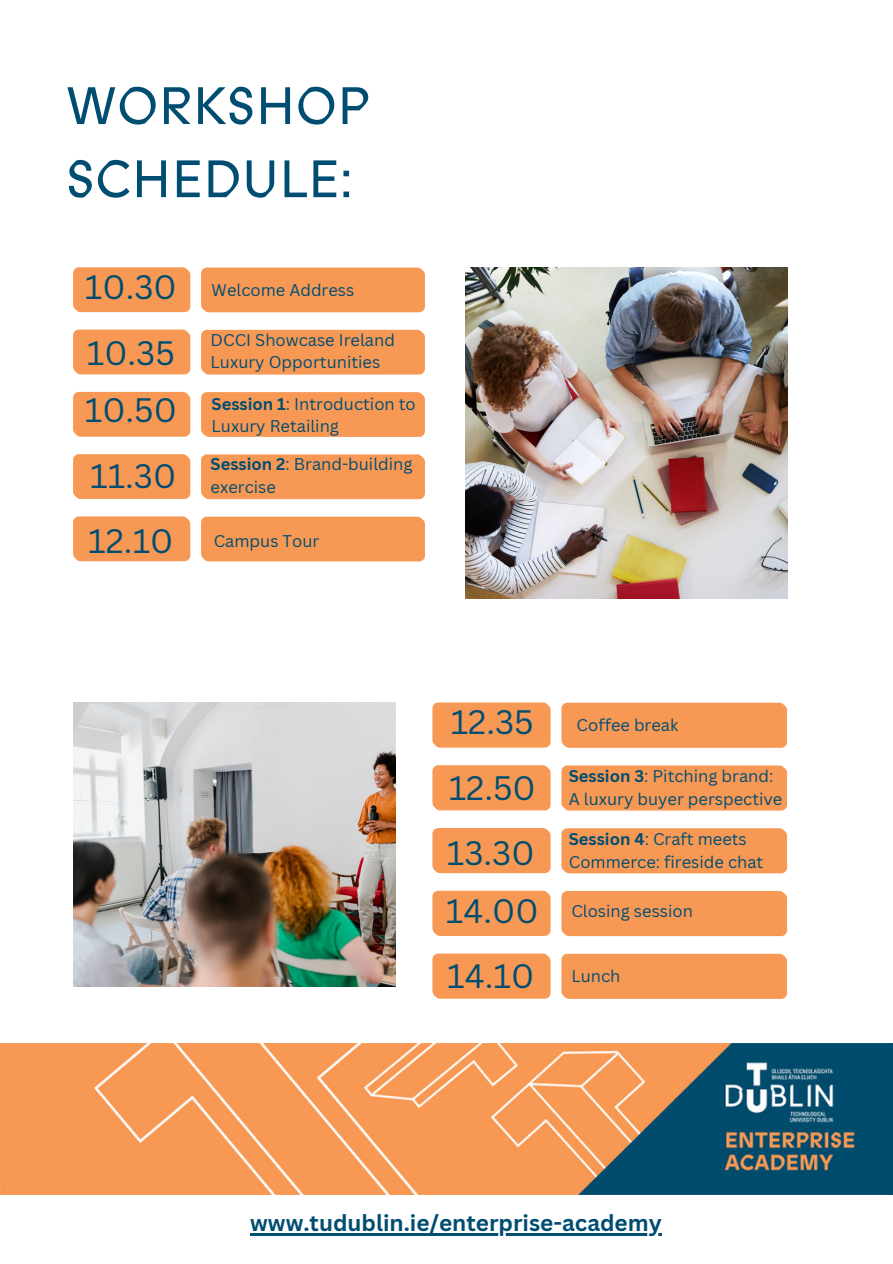
<style>
.page{position:relative;width:893px;height:1264px;background:#fff}
.page>*{position:absolute;margin:0;border:0;box-sizing:border-box;transform-origin:0 0}
.t1{font:52.5px/73.2px "Prophet";color:#004d72}
.t2{font:33px/65.4px "Canva Sans";color:#004d72}
.t3{font:700 22.5px "Canva Sans";color:#004d72}
.t4{font:16.5px/22.5px "Canva Sans";color:#004d72}
.s1{font-weight:700}
</style>
<div class="page">
<div style="left:201px;top:267px;width:222px;height:43px;background:#f79854;border-radius:6px"></div>
<div style="left:203px;top:269px;width:222px;height:43px;background:#f79854;border-radius:6px"></div>
<div style="left:73px;top:267px;width:117px;height:45px;background:#f79854"></div>
<div style="left:201px;top:330px;width:222px;height:43px;background:#f79854;border-radius:6px"></div>
<div style="left:203px;top:331px;width:222px;height:43px;background:#f79854;border-radius:6px"></div>
<div style="left:73px;top:329px;width:117px;height:45px;background:#f79854"></div>
<div style="left:201px;top:392px;width:222px;height:43px;background:#f79854;border-radius:6px"></div>
<div style="left:203px;top:394px;width:222px;height:43px;background:#f79854;border-radius:6px"></div>
<div style="left:73px;top:392px;width:117px;height:44px;background:#f79854"></div>
<div style="left:201px;top:454px;width:222px;height:43px;background:#f79854;border-radius:6px"></div>
<div style="left:203px;top:456px;width:222px;height:43px;background:#f79854;border-radius:6px"></div>
<div style="left:73px;top:454px;width:117px;height:45px;background:#f79854"></div>
<div style="left:201px;top:516px;width:222px;height:43px;background:#f79854;border-radius:6px"></div>
<div style="left:203px;top:518px;width:222px;height:43px;background:#f79854;border-radius:6px"></div>
<div style="left:73px;top:516px;width:117px;height:45px;background:#f79854"></div>
<div style="left:561px;top:702px;width:224px;height:44px;background:#f79854;border-radius:6px"></div>
<div style="left:563px;top:704px;width:224px;height:43px;background:#f79854;border-radius:6px"></div>
<div style="left:432px;top:702px;width:118px;height:45px;background:#f79854"></div>
<div style="left:561px;top:765px;width:224px;height:43px;background:#f79854;border-radius:6px"></div>
<div style="left:563px;top:767px;width:224px;height:43px;background:#f79854;border-radius:6px"></div>
<div style="left:432px;top:765px;width:118px;height:45px;background:#f79854"></div>
<div style="left:561px;top:828px;width:224px;height:43px;background:#f79854;border-radius:6px"></div>
<div style="left:563px;top:830px;width:224px;height:43px;background:#f79854;border-radius:6px"></div>
<div style="left:432px;top:828px;width:118px;height:45px;background:#f79854"></div>
<div style="left:561px;top:891px;width:224px;height:43px;background:#f79854;border-radius:6px"></div>
<div style="left:563px;top:892px;width:224px;height:44px;background:#f79854;border-radius:6px"></div>
<div style="left:432px;top:890px;width:118px;height:45px;background:#f79854"></div>
<div style="left:561px;top:953px;width:224px;height:44px;background:#f79854;border-radius:6px"></div>
<div style="left:563px;top:955px;width:224px;height:43px;background:#f79854;border-radius:6px"></div>
<div style="left:432px;top:953px;width:118px;height:45px;background:#f79854"></div>
<img style="left:465px;top:267px;width:322px;height:331px">
<img style="left:73px;top:702px;width:322px;height:284px">
<img style="left:0;top:1043px;width:892px;height:151px">
<hr style="left:250px;top:1233px;width:412px;height:2px;background:#004d72">
<h1 class="t1" style="left:66px;top:71px;width:306px">WORKSHOP<br>SCHEDULE:</h1>
<h2 class="t2" style="left:85px;top:253px;width:93px">10.30<br>10.35</h2>
<h2 class="t2" style="left:85px;top:376px;width:94px;text-align:justify">10.50<br>11.30<br>12.10</h2>
<p class="t4" style="left:212px;top:278px;width:144px">Welcome Address</p>
<p class="t4" style="left:211px;top:328px;width:186px">DCCI Showcase Ireland<br>Luxury Opportunities</p>
<p class="t4" style="left:211px;top:392px;width:206px"><span class="s1">Session 1</span>: Introduction to<br>Luxury Retailing</p>
<p class="t4" style="left:211px;top:452px;width:203px"><span class="s1">Session 2</span>: Brand-building exercise</p>
<p class="t4" style="left:214px;top:529px;width:107px">Campus Tour</p>
<h2 class="t2" style="left:447px;top:688px;width:90px;text-align:justify">12.35<br>12.50<br>13.30</h2>
<h2 class="t2" style="left:446px;top:877px;width:94px">14.00<br>14.10</h2>
<p class="t4" style="left:576px;top:713px;width:103px">Coffee break</p>
<p class="t4" style="left:568px;top:764px;width:215px"><span class="s1">Session 3</span>: Pitching brand:<br>A luxury buyer perspective</p>
<p class="t4" style="left:568px;top:827px;width:196px"><span class="s1">Session 4</span>: Craft meets<br>Commerce: fireside chat</p>
<p class="t4" style="left:571px;top:899px;width:123px">Closing session</p>
<p class="t4" style="left:571px;top:964px;width:51px">Lunch</p>
<h3 class="t3" style="left:250px;top:1206px;width:413px">www.tudublin.ie/enterprise-academy</h3>
</div>
